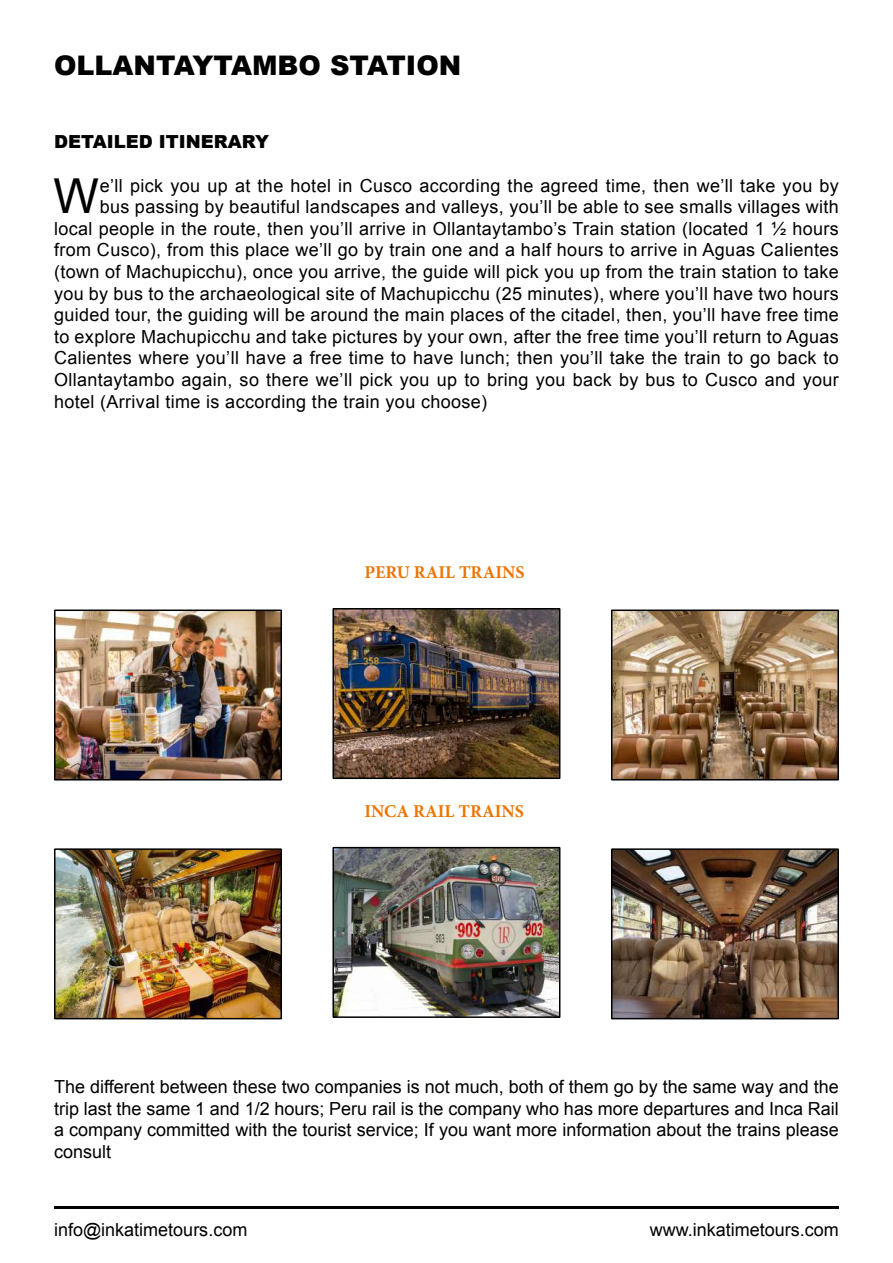
<style>
.page{position:relative;width:893px;height:1263px;background:#fff}
.page>*{position:absolute;margin:0;border:0;box-sizing:border-box;transform-origin:0 0}
.t1{font:48.15px "Arial";color:#000}
.t2{font:900 27px "Arial";color:#000}
.t3{font:18px/21.6px "Arial";letter-spacing:.02em;color:#000;text-align:justify}
.t4{font:18px "Arial";color:#000}
.t5{font:700 18px "Minion Pro";color:#ee7300}
.t6{font:900 18px "Arial";color:#000}
</style>
<div class="page">
<hr style="left:54px;top:1206px;width:785px;height:3px;background:#000">
<img style="left:57px;top:612px;width:222px;height:165px">
<div style="left:54px;top:609px;width:228px;height:171px;border:2px solid #000"></div>
<img style="left:335px;top:611px;width:222px;height:165px">
<div style="left:332px;top:608px;width:228px;height:171px;border:2px solid #000"></div>
<img style="left:614px;top:612px;width:222px;height:165px">
<div style="left:611px;top:609px;width:228px;height:171px;border:2px solid #000"></div>
<img style="left:57px;top:851px;width:222px;height:165px">
<div style="left:54px;top:848px;width:228px;height:171px;border:2px solid #000"></div>
<img style="left:335px;top:850px;width:222px;height:165px">
<div style="left:332px;top:847px;width:228px;height:171px;border:2px solid #000"></div>
<img style="left:614px;top:851px;width:222px;height:165px">
<div style="left:611px;top:848px;width:228px;height:171px;border:2px solid #000"></div>
<h2 class="t2" style="left:54px;top:46px;width:409px">OLLANTAYTAMBO STATION</h2>
<p class="t6" style="left:54px;top:129px;width:217px">DETAILED ITINERARY</p>
<h1 class="t1" style="left:53px;top:165px;width:47px">W</h1>
<p class="t3" style="left:100px;top:175px;width:741px">e’ll pick you up at the hotel in Cusco according the agreed time, then we’ll take you by</p>
<p class="t3" style="left:100px;top:196px;width:740px">bus passing by beautiful landscapes and valleys, you’ll be able to see smalls villages with</p>
<p class="t3" style="left:54px;top:218px;width:786px">local people in the route, then you’ll arrive in Ollantaytambo’s Train station (located 1 ½ hours</p>
<p class="t3" style="left:54px;top:239px;width:786px">from Cusco), from this place we’ll go by train one and a half hours to arrive in Aguas Calientes</p>
<p class="t3" style="left:54px;top:261px;width:786px">(town of Machupicchu), once you arrive, the guide will pick you up from the train station to take</p>
<p class="t3" style="left:54px;top:283px;width:786px">you by bus to the archaeological site of Machupicchu (25 minutes), where you’ll have two hours</p>
<p class="t3" style="left:54px;top:304px;width:786px">guided tour, the guiding will be around the main places of the citadel, then, you’ll have free time</p>
<p class="t3" style="left:54px;top:326px;width:786px">to explore Machupicchu and take pictures by your own, after the free time you’ll return to Aguas</p>
<p class="t3" style="left:54px;top:347px;width:786px">Calientes where you’ll have a free time to have lunch; then you’ll take the train to go back to</p>
<p class="t3" style="left:54px;top:369px;width:786px">Ollantaytambo again, so there we’ll pick you up to bring you back by bus to Cusco and your</p>
<p class="t3" style="left:54px;top:391px;width:435px">hotel (Arrival time is according the train you choose)</p>
<p class="t5" style="left:364px;top:560px;width:162px">PERU RAIL TRAINS</p>
<p class="t5" style="left:364px;top:799px;width:161px">INCA RAIL TRAINS</p>
<p class="t3" style="left:54px;top:1076px;width:786px">The different between these two companies is not much, both of them go by the same way and the trip last the same 1 and 1/2 hours; Peru rail is the company who has more departures and Inca Rail a company committed with the tourist service; If you want more information about the trains please consult</p>
<p class="t4" style="left:54px;top:1217px;width:195px">info@inkatimetours.com</p>
<p class="t4" style="left:650px;top:1217px;width:191px">www.inkatimetours.com</p>
</div>
